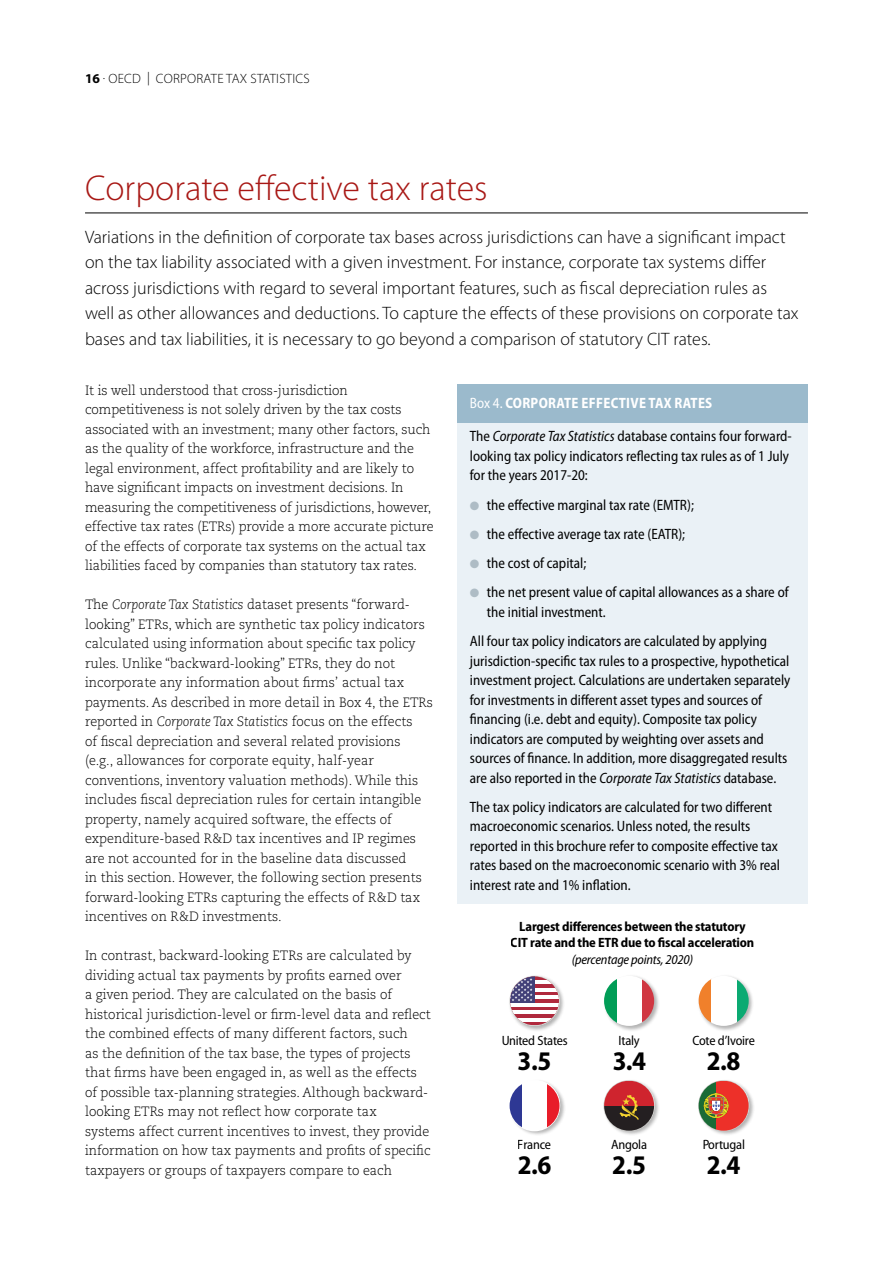
<style>
.page{position:relative;width:893px;height:1263px;background:#fff}
.page>*{position:absolute;margin:0;border:0;box-sizing:border-box;transform-origin:0 0}
.t1{font:300 36px "Myriad Pro";color:#a81815}
.t2{font:700 semi-condensed 27px "Myriad Pro";color:#000}
.t3{font:300 18px/25.5px "Myriad Pro";color:#000}
.t4{font:semi-condensed 15px/19.5px "Myriad Pro";color:#000;scale:.95 1}
.t5{font:700 semi-condensed 15px "Myriad Pro";letter-spacing:.02em;color:#fff;scale:.95 1}
.t6{font:300 13.5px/19.5px "Caecilia LT Pro 45";color:#000;scale:.95 1}
.t7{font:700 semi-condensed 13.5px/16.5px "Myriad Pro";letter-spacing:-.015em;color:#000;text-align:center}
.t8{font:semi-condensed 13.5px "Myriad Pro";letter-spacing:-.015em;color:#000}
.t9{font:300 13.5px "Myriad Pro";letter-spacing:.02em;color:#000}
.t10{font:italic semi-condensed 13.5px "Myriad Pro";letter-spacing:-.015em;color:#000}
.s1{font-weight:700}
.s2{font-family:"Caecilia LT Pro 46";font-style:italic}
.s3{font-weight:400}
.s4{font-style:italic}
.s5{color:#aebcc5}
</style>
<div class="page">
<hr style="left:85px;top:213px;width:723px;height:1px;background:#000">
<div style="left:457px;top:384px;width:351px;height:520px;background:#eaf1f6"></div>
<div style="left:457px;top:384px;width:351px;height:39px;background:#9bbacc"></div>
<hr style="left:892px;top:370px;width:1px;height:893px;background:#eaf1f6">
<div style="left:508px;top:975px;width:58px;height:57px;background:#000;opacity:.3"></div>
<svg style="left:509px;top:976px;width:51px;height:50px"></svg>
<svg style="left:510px;top:976px;width:49px;height:49px"></svg>
<svg style="left:535px;top:980px;width:24px;height:4px"></svg>
<hr style="left:510px;top:988px;width:49px;height:3px;background:#fff">
<hr style="left:510px;top:995px;width:49px;height:4px;background:#fff">
<hr style="left:510px;top:1003px;width:49px;height:3px;background:#fff">
<hr style="left:510px;top:1010px;width:49px;height:4px;background:#fff">
<hr style="left:510px;top:1018px;width:49px;height:3px;background:#fff">
<svg style="left:510px;top:976px;width:25px;height:27px"></svg>
<svg style="left:510px;top:978px;width:23px;height:23px"></svg>
<div style="left:509px;top:1079px;width:57px;height:57px;background:#000;opacity:.3"></div>
<svg style="left:510px;top:1081px;width:12px;height:50px"></svg>
<div style="left:522px;top:1081px;width:25px;height:50px;background:#fff"></div>
<svg style="left:547px;top:1081px;width:12px;height:50px"></svg>
<div style="left:603px;top:975px;width:57px;height:57px;background:#000;opacity:.3"></div>
<svg style="left:604px;top:976px;width:13px;height:50px"></svg>
<div style="left:617px;top:976px;width:25px;height:50px;background:#fff"></div>
<svg style="left:642px;top:976px;width:12px;height:50px"></svg>
<div style="left:603px;top:1079px;width:58px;height:57px;background:#000;opacity:.3"></div>
<svg style="left:604px;top:1081px;width:50px;height:25px"></svg>
<svg style="left:604px;top:1106px;width:50px;height:25px"></svg>
<svg style="left:619px;top:1095px;width:20px;height:25px"></svg>
<div style="left:697px;top:975px;width:58px;height:57px;background:#000;opacity:.3"></div>
<svg style="left:699px;top:976px;width:12px;height:50px"></svg>
<div style="left:711px;top:976px;width:26px;height:50px;background:#fff"></div>
<svg style="left:737px;top:976px;width:12px;height:50px"></svg>
<div style="left:698px;top:1079px;width:57px;height:57px;background:#000;opacity:.3"></div>
<svg style="left:699px;top:1081px;width:17px;height:50px"></svg>
<svg style="left:716px;top:1081px;width:33px;height:50px"></svg>
<svg style="left:704px;top:1093px;width:24px;height:25px"></svg>
<p class="t9" style="left:85px;top:71px;width:226px"><span class="s1">16</span> . OECD | CORPORATE TAX STATISTICS</p>
<h1 class="t1" style="left:85px;top:166px;width:404px">Corporate effective tax rates</h1>
<p class="t3" style="left:85px;top:224px;width:715px">Variations in the definition of corporate tax bases across jurisdictions can have a significant impact on the tax liability associated with a given investment. For instance, corporate tax systems differ across jurisdictions with regard to several important features, such as fiscal depreciation rules as well as other allowances and deductions. To capture the effects of these provisions on corporate tax bases and tax liabilities, it is necessary to go beyond a comparison of statutory CIT rates.</p>
<p class="t6" style="left:85px;top:380px;width:368px">It is well understood that cross-jurisdiction competitiveness is not solely driven by the tax costs associated with an investment; many other factors, such as the quality of the workforce, infrastructure and the legal environment, affect profitability and are likely to have significant impacts on investment decisions. In measuring the competitiveness of jurisdictions, however, effective tax rates (ETRs) provide a more accurate picture of the effects of corporate tax systems on the actual tax liabilities faced by companies than statutory tax rates.</p>
<p class="t6" style="left:85px;top:594px;width:368px">The <span class="s2">Corporate Tax Statistics</span> dataset presents “forward&shy;looking” ETRs, which are synthetic tax policy indicators calculated using information about specific tax policy rules. Unlike “backward-looking” ETRs, they do not incorporate any information about firms’ actual tax payments. As described in more detail in Box 4, the ETRs reported in <span class="s2">Corporate Tax Statistics</span> focus on the effects<br>of fiscal depreciation and several related provisions<br>(e.g., allowances for corporate equity, half-year conventions, inventory valuation methods). While this includes fiscal depreciation rules for certain intangible property, namely acquired software, the effects of expenditure-based R&amp;D tax incentives and IP regimes are not accounted for in the baseline data discussed<br>in this section. However, the following section presents forward-looking ETRs capturing the effects of R&amp;D tax incentives on R&amp;D investments.</p>
<p class="t6" style="left:85px;top:945px;width:366px">In contrast, backward-looking ETRs are calculated by dividing actual tax payments by profits earned over<br>a given period. They are calculated on the basis of historical jurisdiction-level or firm-level data and reflect the combined effects of many different factors, such<br>as the definition of the tax base, the types of projects that firms have been engaged in, as well as the effects of possible tax-planning strategies. Although backward&shy;looking ETRs may not reflect how corporate tax<br>systems affect current incentives to invest, they provide information on how tax payments and profits of specific taxpayers or groups of taxpayers compare to each</p>
<p class="t5" style="left:470px;top:394px;width:257px"><span class="s3">Box 4.</span> CORPORATE EFFECTIVE TAX RATES</p>
<p class="t4" style="left:470px;top:427px;width:340px">The <span class="s4">Corporate Tax Statistics</span> database contains four forward&shy;looking tax policy indicators reflecting tax rules as of 1 July for the years 2017-20:</p>
<p class="t4" style="left:470px;top:495px;width:237px"><span class="s5">●</span> the effective marginal tax rate (EMTR);</p>
<p class="t4" style="left:470px;top:524px;width:228px"><span class="s5">●</span> the effective average tax rate (EATR);</p>
<p class="t4" style="left:470px;top:554px;width:124px"><span class="s5">●</span> the cost of capital;</p>
<p class="t4" style="left:487px;top:583px;width:319px;text-indent:-17px"><span class="s5">●</span> the net present value of capital allowances as a share of the initial investment.</p>
<p class="t4" style="left:470px;top:632px;width:339px">All four tax policy indicators are calculated by applying jurisdiction-specific tax rules to a prospective, hypothetical investment project. Calculations are undertaken separately for investments in different asset types and sources of financing (i.e. debt and equity). Composite tax policy indicators are computed by weighting over assets and sources of finance. In addition, more disaggregated results are also reported in the <span class="s4">Corporate Tax Statistics</span> database.</p>
<p class="t4" style="left:470px;top:797px;width:328px">The tax policy indicators are calculated for two different macroeconomic scenarios. Unless noted, the results reported in this brochure refer to composite effective tax rates based on the macroeconomic scenario with 3% real interest rate and 1% inflation.</p>
<p class="t7" style="left:511px;top:917px;width:245px">Largest differences between the statutory<br>CIT rate and the ETR due to fiscal acceleration</p>
<p class="t10" style="left:572px;top:952px;width:123px">(percentage points, 2020)</p>
<p class="t8" style="left:501px;top:1033px;width:68px">United States</p>
<h2 class="t2" style="left:518px;top:1043px;width:35px">3.5</h2>
<p class="t8" style="left:518px;top:1137px;width:35px">France</p>
<h2 class="t2" style="left:518px;top:1148px;width:35px">2.6</h2>
<p class="t8" style="left:618px;top:1033px;width:23px">Italy</p>
<h2 class="t2" style="left:612px;top:1043px;width:35px">3.4</h2>
<p class="t8" style="left:611px;top:1137px;width:38px">Angola</p>
<h2 class="t2" style="left:612px;top:1148px;width:35px">2.5</h2>
<p class="t8" style="left:692px;top:1033px;width:64px">Cote d’Ivoire</p>
<h2 class="t2" style="left:707px;top:1043px;width:35px">2.8</h2>
<p class="t8" style="left:702px;top:1137px;width:44px">Portugal</p>
<h2 class="t2" style="left:707px;top:1148px;width:35px">2.4</h2>
</div>
